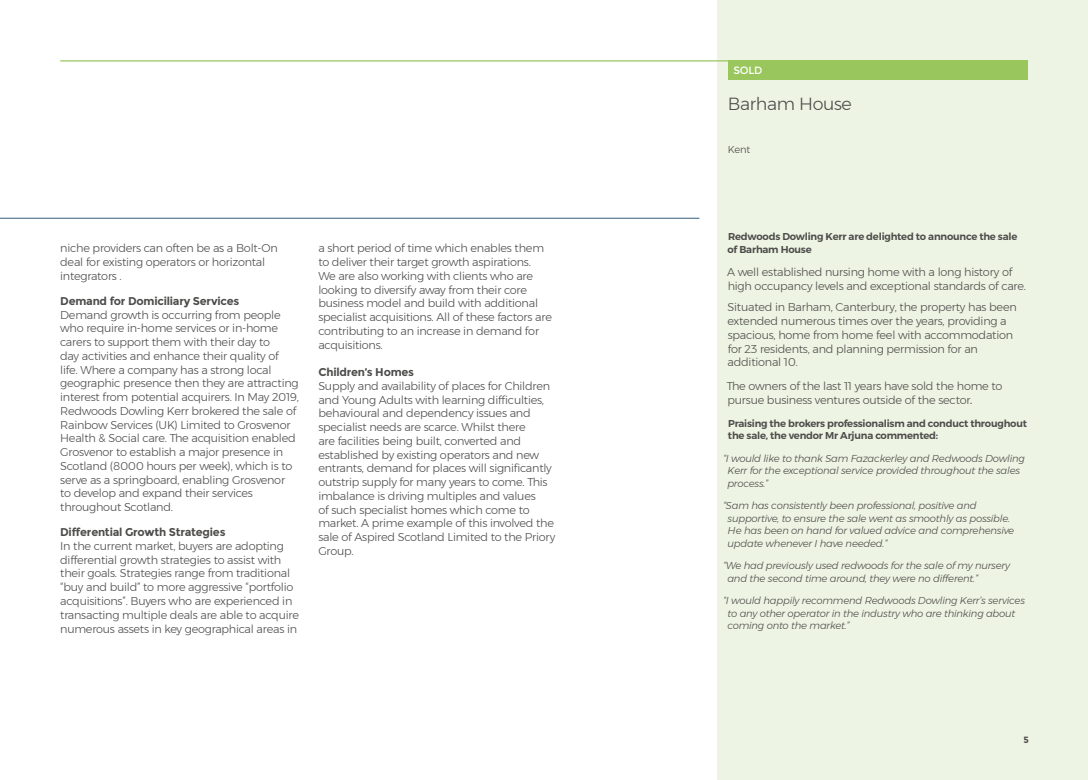
<style>
.page{position:relative;width:1088px;height:780px;background:#fff}
.page>*{position:absolute;margin:0;border:0;box-sizing:border-box;transform-origin:0 0}
.t1{font:300 17.5px "Montserrat";letter-spacing:-.02em;color:#4d4c4b}
.t2{font:300 11.25px/13.8px "Montserrat";letter-spacing:-.02em;color:#4d4c4b}
.t3{font:700 11.25px "Montserrat";letter-spacing:-.02em;color:#4d4c4b}
.t4{font:10.5px "Montserrat";color:#fff}
.t5{font:italic 300 10px/12.5px "Montserrat";letter-spacing:-.02em;color:#4d4c4b}
.t6{font:600 10px/12.5px "Montserrat";letter-spacing:-.02em;color:#4d4c4b}
.t7{font:300 10px "Montserrat";color:#4d4c4b}
.t8{font:700 9px "Montserrat";color:#4d4c4b}
.s1{font-weight:400;font-style:italic}
</style>
<div class="page">
<div style="left:717px;top:0;width:371px;height:780px;background:#edf4e3"></div>
<div style="left:728px;top:60px;width:300px;height:20px;background:#99c65d"></div>
<hr style="left:0;top:218px;width:699px;height:1px;background:#335c7c">
<hr style="left:60px;top:60px;width:967px;height:1px;background:#99c65d">
<p class="t2" style="left:60px;top:241px;width:219px">niche providers can often be as a Bolt-On deal for existing operators or horizontal integrators .</p>
<p class="t3" style="left:60px;top:294px;width:181px">Demand for Domiciliary Services</p>
<p class="t2" style="left:60px;top:307px;width:240px">Demand growth is occurring from people who require in-home services or in-home carers to support them with their day to<br>day activities and enhance their quality of life. Where a company has a strong local geographic presence then they are attracting interest from potential acquirers. In May 2019, Redwoods Dowling Kerr brokered the sale of Rainbow Services (UK) Limited to Grosvenor Health &amp; Social care. The acquisition enabled Grosvenor to establish a major presence in Scotland (8000 hours per week), which is to serve as a springboard, enabling Grosvenor<br>to develop and expand their services throughout Scotland.</p>
<p class="t3" style="left:60px;top:525px;width:167px">Differential Growth Strategies</p>
<p class="t2" style="left:60px;top:539px;width:240px">In the current market, buyers are adopting differential growth strategies to assist with their goals. Strategies range from traditional “buy and build” to more aggressive “portfolio acquisitions”. Buyers who are experienced in transacting multiple deals are able to acquire numerous assets in key geographical areas in</p>
<p class="t2" style="left:318px;top:241px;width:235px">a short period of time which enables them to deliver their target growth aspirations.<br>We are also working with clients who are looking to diversify away from their core business model and build with additional specialist acquisitions. All of these factors are contributing to an increase in demand for acquisitions.</p>
<p class="t3" style="left:318px;top:365px;width:97px">Children’s Homes</p>
<p class="t2" style="left:318px;top:379px;width:238px">Supply and availability of places for Children and Young Adults with learning difficulties, behavioural and dependency issues and specialist needs are scarce. Whilst there<br>are facilities being built, converted and established by existing operators and new entrants, demand for places will significantly outstrip supply for many years to come. This imbalance is driving multiples and values<br>of such specialist homes which come to market. A prime example of this involved the sale of Aspired Scotland Limited to the Priory Group.</p>
<p class="t4" style="left:733px;top:64px;width:31px">SOLD</p>
<h1 class="t1" style="left:728px;top:90px;width:126px">Barham House</h1>
<p class="t7" style="left:728px;top:141px;width:24px">Kent</p>
<p class="t6" style="left:727px;top:230px;width:291px">Redwoods Dowling Kerr are delighted to announce the sale of Barham House</p>
<p class="t2" style="left:727px;top:265px;width:300px">A well established nursing home with a long history of high occupancy levels and exceptional standards of care.</p>
<p class="t2" style="left:727px;top:300px;width:291px">Situated in Barham, Canterbury, the property has been extended numerous times over the years, providing a spacious, home from home feel with accommodation for 23 residents, and planning permission for an additional 10.</p>
<p class="t2" style="left:727px;top:379px;width:277px">The owners of the last 11 years have sold the home to pursue business ventures outside of the sector<span class="s1">.</span></p>
<p class="t6" style="left:728px;top:417px;width:301px">Praising the brokers professionalism and conduct throughout the sale, the vendor Mr Arjuna commented:</p>
<p class="t5" style="left:727px;top:451px;width:299px;text-indent:-4px">“I would like to thank Sam Fazackerley and Redwoods Dowling<br>Kerr for the exceptional service provided throughout the sales process.”</p>
<p class="t5" style="left:727px;top:499px;width:289px;text-indent:-4px">“Sam has consistently been professional, positive and supportive, to ensure the sale went as smoothly as possible.<br>He has been on hand for valued advice and comprehensive update whenever I have needed.”</p>
<p class="t5" style="left:727px;top:559px;width:284px;text-indent:-4px">“We had previously used redwoods for the sale of my nursery and the second time around, they were no different.”</p>
<p class="t5" style="left:727px;top:594px;width:299px;text-indent:-4px">“I would happily recommend Redwoods Dowling Kerr’s services to any other operator in the industry who are thinking about coming onto the market.”</p>
<p class="t8" style="left:1023px;top:734px;width:7px">5</p>
</div>
